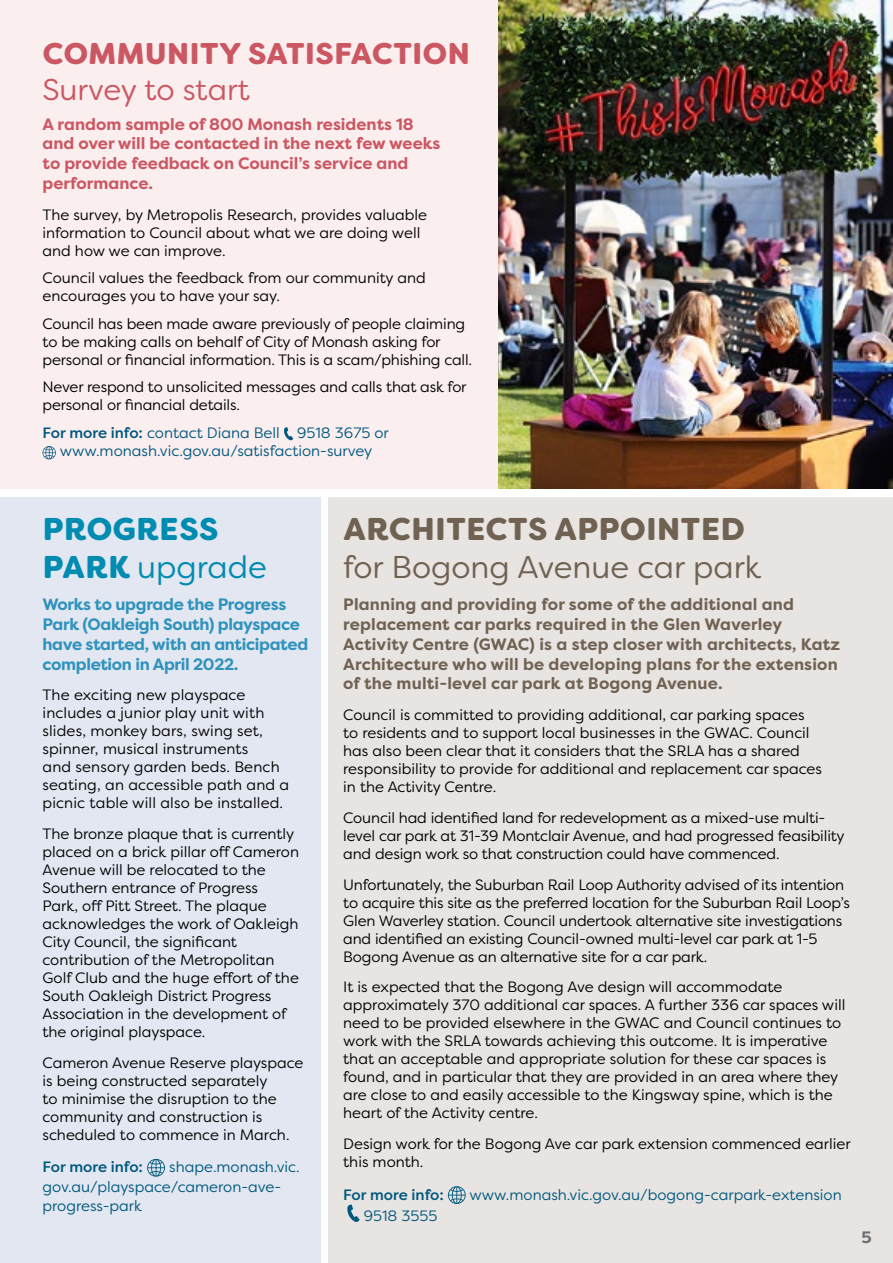
<style>
.page{position:relative;width:893px;height:1263px;background:#fff}
.page>*{position:absolute;margin:0;border:0;box-sizing:border-box;transform-origin:0 0}
.t1{font:31.5px/37.8px "Filson Soft";color:#706253}
.t2{font:900 31.5px/37.8px "Filson Soft";letter-spacing:.02em;color:#008bb0}
.t3{font:900 30px/36px "Filson Soft";letter-spacing:.02em;color:#cb5762}
.First_Sentence{font:700 16.5px/19.8px "Filson Pro";letter-spacing:.01em;color:#706253}
.First_Sentence-2{font:700 16.5px/19.8px "Filson Pro";color:#cb5762}
.First_Sentence-3{font:700 16.5px/19.8px "Filson Pro";letter-spacing:-.02em;color:#2d92bc}
.t4{font:700 16.5px "Filson Pro";color:#6d6e71}
.Para_1{font:15px/18px "Filson Pro";color:#000}
.Para_1-2{font:15px/19.5px "Filson Pro";color:#00587e}
.Para_1-3{font:500 15px "Filson Pro";letter-spacing:-.005em;color:#00587e}
.s1{font-weight:400}
.s2{font-weight:500}
.s3{font-weight:900}
</style>
<div class="page">
<div style="left:0;top:497px;width:320px;height:766px;background:#e2e7f1"></div>
<div style="left:329px;top:497px;width:564px;height:766px;background:#e7e4e1"></div>
<div style="left:0;top:0;width:893px;height:489px;background:#faeeef"></div>
<svg style="left:147px;top:1159px;width:18px;height:18px"></svg>
<svg style="left:284px;top:427px;width:9px;height:14px"></svg>
<svg style="left:43px;top:446px;width:13px;height:13px"></svg>
<img style="left:498px;top:0;width:395px;height:489px">
<svg style="left:448px;top:1186px;width:18px;height:18px"></svg>
<svg style="left:347px;top:1204px;width:13px;height:18px"></svg>
<h1 class="t3" style="left:43px;top:36px;width:429px">COMMUNITY SATISFACTION<br><span class="s1">Survey to start</span></h1>
<h3 class="First_Sentence-2" style="left:43px;top:114px;width:399px">A random sample of 800 Monash residents 18 and over will be contacted in the next few weeks to provide feedback on Council’s service and performance.</h3>
<p class="Para_1" style="left:43px;top:205px;width:386px">The survey, by Metropolis Research, provides valuable information to Council about what we are doing well and how we can improve.</p>
<p class="Para_1" style="left:43px;top:269px;width:385px">Council values the feedback from our community and encourages you to have your say.</p>
<p class="Para_1" style="left:43px;top:314px;width:431px">Council has been made aware previously of people claiming to be making calls on behalf of City of Monash asking for personal or financial information. This is a scam/phishing call.</p>
<p class="Para_1" style="left:43px;top:378px;width:426px">Never respond to unsolicited messages and calls that ask for personal or financial details.</p>
<p class="Para_1-2" style="left:43px;top:423px;width:348px;line-height:18px;text-align:center"><span class="s2">For more info:</span> contact Diana Bell 9518 3675 or www.monash.vic.gov.au/satisfaction-survey</p>
<h1 class="t2" style="left:43px;top:510px;width:225px">PROGRESS<br>PARK <span class="s1">upgrade</span></h1>
<h3 class="First_Sentence-3" style="left:43px;top:595px;width:267px">Works to upgrade the Progress<br>Park (Oakleigh South) playspace have started, with an anticipated completion in April 2022.</h3>
<p class="Para_1" style="left:43px;top:686px;width:248px">The exciting new playspace includes a junior play unit with slides, monkey bars, swing set, spinner, musical instruments<br>and sensory garden beds. Bench seating, an accessible path and a picnic table will also be installed.</p>
<p class="Para_1" style="left:43px;top:824px;width:258px">The bronze plaque that is currently placed on a brick pillar off Cameron<br>Avenue will be relocated to the<br>Southern entrance of Progress<br>Park, off Pitt Street. The plaque acknowledges the work of Oakleigh<br>City Council, the significant contribution of the Metropolitan<br>Golf Club and the huge effort of the<br>South Oakleigh District Progress<br>Association in the development of the original playspace.</p>
<p class="Para_1" style="left:43px;top:1053px;width:262px">Cameron Avenue Reserve playspace is being constructed separately<br>to minimise the disruption to the community and construction is scheduled to commence in March.</p>
<p class="Para_1-3" style="left:43px;top:1156px;width:102px">For more info:</p>
<p class="Para_1-2" style="left:43px;top:1157px;width:259px;text-indent:127px">shape.monash.vic. gov.au/playspace/cameron-ave&shy;progress-park</p>
<h1 class="t1" style="left:343px;top:510px;width:420px"><span class="s3">ARCHITECTS APPOINTED </span>for Bogong Avenue car park</h1>
<h3 class="First_Sentence" style="left:343px;top:595px;width:498px">Planning and providing for some of the additional and replacement car parks required in the Glen Waverley Activity Centre (GWAC) is a step closer with architects, Katz Architecture who will be developing plans for the extension of the multi-level car park at Bogong Avenue.</h3>
<p class="Para_1" style="left:343px;top:705px;width:480px">Council is committed to providing additional, car parking spaces to residents and to support local businesses in the GWAC. Council has also been clear that it considers that the SRLA has a shared responsibility to provide for additional and replacement car spaces in the Activity Centre.</p>
<p class="Para_1" style="left:343px;top:808px;width:503px">Council had identified land for redevelopment as a mixed-use multi&shy;level car park at 31-39 Montclair Avenue, and had progressed feasibility and design work so that construction could have commenced.</p>
<p class="Para_1" style="left:343px;top:875px;width:508px">Unfortunately, the Suburban Rail Loop Authority advised of its intention to acquire this site as the preferred location for the Suburban Rail Loop’s Glen Waverley station. Council undertook alternative site investigations and identified an existing Council-owned multi-level car park at 1-5<br>Bogong Avenue as an alternative site for a car park.</p>
<p class="Para_1" style="left:343px;top:978px;width:504px">It is expected that the Bogong Ave design will accommodate approximately 370 additional car spaces. A further 336 car spaces will need to be provided elsewhere in the GWAC and Council continues to work with the SRLA towards achieving this outcome. It is imperative that an acceptable and appropriate solution for these car spaces is found, and in particular that they are provided in an area where they are close to and easily accessible to the Kingsway spine, which is the heart of the Activity centre.</p>
<p class="Para_1" style="left:343px;top:1134px;width:509px">Design work for the Bogong Ave car park extension commenced earlier this month.</p>
<p class="Para_1-3" style="left:343px;top:1184px;width:102px">For more info:</p>
<p class="Para_1-2" style="left:470px;top:1184px;width:374px">www.monash.vic.gov.au/bogong-carpark-extension</p>
<p class="Para_1-2" style="left:364px;top:1205px;width:75px">9518 3555</p>
<p class="t4" style="left:861px;top:1226px;width:12px">5</p>
</div>
